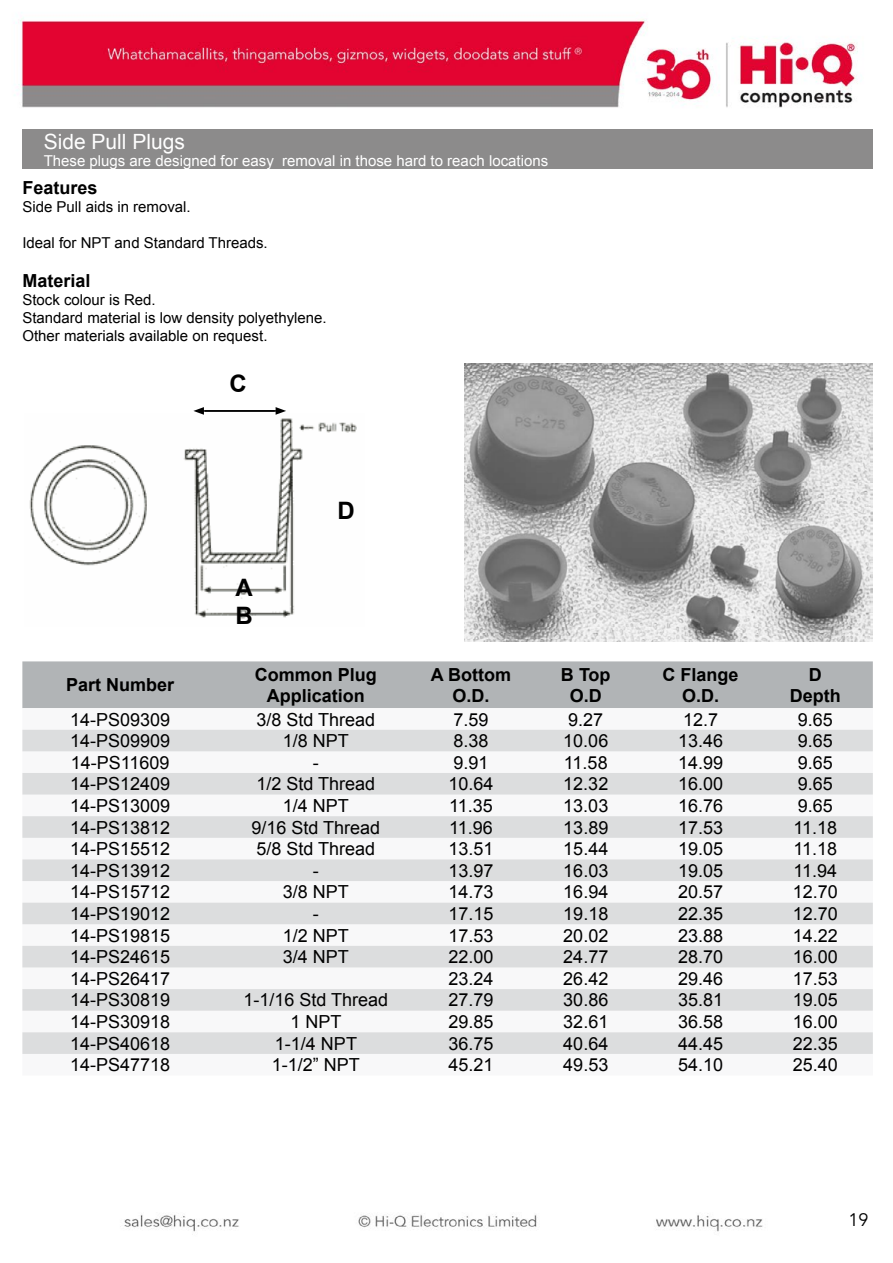
<style>
.page{position:relative;width:893px;height:1263px;background:#fff}
.page>*{position:absolute;margin:0;border:0;box-sizing:border-box;transform-origin:0 0}
.t1{font:700 24px/28.5px "Arial";color:#000}
.t2{font:21px "Arial";color:#fff}
.t3{font:18px "Arial";color:#000}
.t4{font:700 18px/21.6px "Arial";color:#000;text-align:center}
.t5{font:18px "Avenir";color:#000}
.t6{font:15px/18px "Arial";color:#000}
.t7{font:15px "Arial";color:#fff}
</style>
<div class="page">
<img style="left:14px;top:17px;width:844px;height:1215px">
<div style="left:22px;top:129px;width:851px;height:40px;background:#8c8b8b"></div>
<div style="left:22px;top:661px;width:851px;height:47px;background:#b1b4b6"></div>
<svg style="left:22px;top:708px;width:851px;height:367px"></svg>
<svg style="left:22px;top:730px;width:851px;height:324px;fill:#dcddde"></svg>
<img style="left:24px;top:414px;width:340px;height:212px">
<hr style="left:202px;top:410px;width:73px;height:2px;background:#000">
<svg style="left:193px;top:407px;width:11px;height:8px"></svg>
<hr style="left:205px;top:410px;width:73px;height:2px;background:#000">
<svg style="left:276px;top:407px;width:10px;height:8px"></svg>
<img style="left:465px;top:363px;width:408px;height:279px">
<p class="t2" style="left:44px;top:128px;width:143px">Side Pull Plugs</p>
<p class="t4" style="left:22px;top:177px;width:77px">Features</p>
<p class="t6" style="left:22px;top:197px;width:170px">Side Pull aids in removal.</p>
<p class="t6" style="left:22px;top:233px;width:247px">Ideal for NPT and Standard Threads.</p>
<p class="t4" style="left:22px;top:271px;width:70px">Material</p>
<p class="t6" style="left:22px;top:291px;width:306px">Stock colour is Red.<br>Standard material is low density polyethylene.<br>Other materials available on request.</p>
<p class="t7" style="left:44px;top:151px;width:506px">These plugs are designed for easy removal in those hard to reach locations</p>
<h1 class="t1" style="left:229px;top:370px;width:19px">C</h1>
<h1 class="t1" style="left:235px;top:574px;width:19px">A<br>B</h1>
<h1 class="t1" style="left:337px;top:497px;width:19px">D</h1>
<p class="t4" style="left:66px;top:675px;width:110px">Part Number</p>
<p class="t4" style="left:255px;top:664px;width:124px">Common Plug<br>Application</p>
<p class="t4" style="left:431px;top:664px;width:82px">A Bottom<br>O.D.</p>
<p class="t4" style="left:561px;top:664px;width:51px">B Top<br>O.D</p>
<p class="t4" style="left:663px;top:664px;width:78px">C Flange<br>O.D.</p>
<p class="t4" style="left:790px;top:664px;width:52px">D<br>Depth</p>
<p class="t3" style="left:70px;top:707px;width:102px">14-PS09309</p>
<p class="t3" style="left:256px;top:707px;width:120px">3/8 Std Thread</p>
<p class="t3" style="left:453px;top:707px;width:37px">7.59</p>
<p class="t3" style="left:568px;top:707px;width:37px">9.27</p>
<p class="t3" style="left:683px;top:707px;width:37px">12.7</p>
<p class="t3" style="left:798px;top:707px;width:37px">9.65</p>
<p class="t3" style="left:70px;top:729px;width:102px">14-PS09909</p>
<p class="t3" style="left:283px;top:729px;width:68px">1/8 NPT</p>
<p class="t3" style="left:453px;top:729px;width:37px">8.38</p>
<p class="t3" style="left:563px;top:729px;width:47px">10.06</p>
<p class="t3" style="left:678px;top:729px;width:47px">13.46</p>
<p class="t3" style="left:798px;top:729px;width:37px">9.65</p>
<p class="t3" style="left:71px;top:751px;width:100px">14-PS11609</p>
<p class="t3" style="left:313px;top:751px;width:7px">-</p>
<p class="t3" style="left:453px;top:751px;width:37px">9.91</p>
<p class="t3" style="left:564px;top:751px;width:45px">11.58</p>
<p class="t3" style="left:678px;top:751px;width:47px">14.99</p>
<p class="t3" style="left:798px;top:751px;width:37px">9.65</p>
<p class="t3" style="left:70px;top:772px;width:102px">14-PS12409</p>
<p class="t3" style="left:256px;top:772px;width:120px">1/2 Std Thread</p>
<p class="t3" style="left:448px;top:772px;width:47px">10.64</p>
<p class="t3" style="left:563px;top:772px;width:47px">12.32</p>
<p class="t3" style="left:678px;top:772px;width:47px">16.00</p>
<p class="t3" style="left:798px;top:772px;width:37px">9.65</p>
<p class="t3" style="left:70px;top:794px;width:102px">14-PS13009</p>
<p class="t3" style="left:283px;top:794px;width:68px">1/4 NPT</p>
<p class="t3" style="left:449px;top:794px;width:45px">11.35</p>
<p class="t3" style="left:563px;top:794px;width:47px">13.03</p>
<p class="t3" style="left:678px;top:794px;width:47px">16.76</p>
<p class="t3" style="left:798px;top:794px;width:37px">9.65</p>
<p class="t3" style="left:70px;top:815px;width:102px">14-PS13812</p>
<p class="t3" style="left:251px;top:815px;width:130px">9/16 Std Thread</p>
<p class="t3" style="left:449px;top:815px;width:45px">11.96</p>
<p class="t3" style="left:563px;top:815px;width:47px">13.89</p>
<p class="t3" style="left:678px;top:815px;width:47px">17.53</p>
<p class="t3" style="left:794px;top:815px;width:45px">11.18</p>
<p class="t3" style="left:70px;top:837px;width:102px">14-PS15512</p>
<p class="t3" style="left:256px;top:837px;width:120px">5/8 Std Thread</p>
<p class="t3" style="left:448px;top:837px;width:47px">13.51</p>
<p class="t3" style="left:563px;top:837px;width:47px">15.44</p>
<p class="t3" style="left:678px;top:837px;width:47px">19.05</p>
<p class="t3" style="left:794px;top:837px;width:45px">11.18</p>
<p class="t3" style="left:70px;top:859px;width:102px">14-PS13912</p>
<p class="t3" style="left:313px;top:859px;width:7px">-</p>
<p class="t3" style="left:448px;top:859px;width:47px">13.97</p>
<p class="t3" style="left:563px;top:859px;width:47px">16.03</p>
<p class="t3" style="left:678px;top:859px;width:47px">19.05</p>
<p class="t3" style="left:794px;top:859px;width:45px">11.94</p>
<p class="t3" style="left:70px;top:880px;width:102px">14-PS15712</p>
<p class="t3" style="left:283px;top:880px;width:68px">3/8 NPT</p>
<p class="t3" style="left:448px;top:880px;width:47px">14.73</p>
<p class="t3" style="left:563px;top:880px;width:47px">16.94</p>
<p class="t3" style="left:678px;top:880px;width:47px">20.57</p>
<p class="t3" style="left:793px;top:880px;width:47px">12.70</p>
<p class="t3" style="left:70px;top:902px;width:102px">14-PS19012</p>
<p class="t3" style="left:313px;top:902px;width:7px">-</p>
<p class="t3" style="left:448px;top:902px;width:47px">17.15</p>
<p class="t3" style="left:563px;top:902px;width:47px">19.18</p>
<p class="t3" style="left:678px;top:902px;width:47px">22.35</p>
<p class="t3" style="left:793px;top:902px;width:47px">12.70</p>
<p class="t3" style="left:70px;top:923px;width:102px">14-PS19815</p>
<p class="t3" style="left:283px;top:923px;width:68px">1/2 NPT</p>
<p class="t3" style="left:448px;top:923px;width:47px">17.53</p>
<p class="t3" style="left:563px;top:923px;width:47px">20.02</p>
<p class="t3" style="left:678px;top:923px;width:47px">23.88</p>
<p class="t3" style="left:793px;top:923px;width:47px">14.22</p>
<p class="t3" style="left:70px;top:945px;width:102px">14-PS24615</p>
<p class="t3" style="left:283px;top:945px;width:68px">3/4 NPT</p>
<p class="t3" style="left:448px;top:945px;width:47px">22.00</p>
<p class="t3" style="left:563px;top:945px;width:47px">24.77</p>
<p class="t3" style="left:678px;top:945px;width:47px">28.70</p>
<p class="t3" style="left:793px;top:945px;width:47px">16.00</p>
<p class="t3" style="left:70px;top:967px;width:102px">14-PS26417</p>
<p class="t3" style="left:448px;top:967px;width:47px">23.24</p>
<p class="t3" style="left:563px;top:967px;width:47px">26.42</p>
<p class="t3" style="left:678px;top:967px;width:47px">29.46</p>
<p class="t3" style="left:793px;top:967px;width:47px">17.53</p>
<p class="t3" style="left:70px;top:988px;width:102px">14-PS30819</p>
<p class="t3" style="left:243px;top:988px;width:146px">1-1/16 Std Thread</p>
<p class="t3" style="left:448px;top:988px;width:47px">27.79</p>
<p class="t3" style="left:563px;top:988px;width:47px">30.86</p>
<p class="t3" style="left:678px;top:988px;width:47px">35.81</p>
<p class="t3" style="left:793px;top:988px;width:47px">19.05</p>
<p class="t3" style="left:70px;top:1010px;width:102px">14-PS30918</p>
<p class="t3" style="left:290px;top:1010px;width:53px">1 NPT</p>
<p class="t3" style="left:448px;top:1010px;width:47px">29.85</p>
<p class="t3" style="left:563px;top:1010px;width:47px">32.61</p>
<p class="t3" style="left:678px;top:1010px;width:47px">36.58</p>
<p class="t3" style="left:793px;top:1010px;width:47px">16.00</p>
<p class="t3" style="left:70px;top:1031px;width:102px">14-PS40618</p>
<p class="t3" style="left:275px;top:1031px;width:84px">1-1/4 NPT</p>
<p class="t3" style="left:448px;top:1031px;width:47px">36.75</p>
<p class="t3" style="left:563px;top:1031px;width:47px">40.64</p>
<p class="t3" style="left:678px;top:1031px;width:47px">44.45</p>
<p class="t3" style="left:793px;top:1031px;width:47px">22.35</p>
<p class="t3" style="left:70px;top:1053px;width:102px">14-PS47718</p>
<p class="t3" style="left:272px;top:1053px;width:90px">1-1/2” NPT</p>
<p class="t3" style="left:448px;top:1053px;width:47px">45.21</p>
<p class="t3" style="left:563px;top:1053px;width:47px">49.53</p>
<p class="t3" style="left:678px;top:1053px;width:47px">54.10</p>
<p class="t3" style="left:793px;top:1053px;width:47px">25.40</p>
<p class="t5" style="left:848px;top:1209px;width:22px">19</p>
</div>
